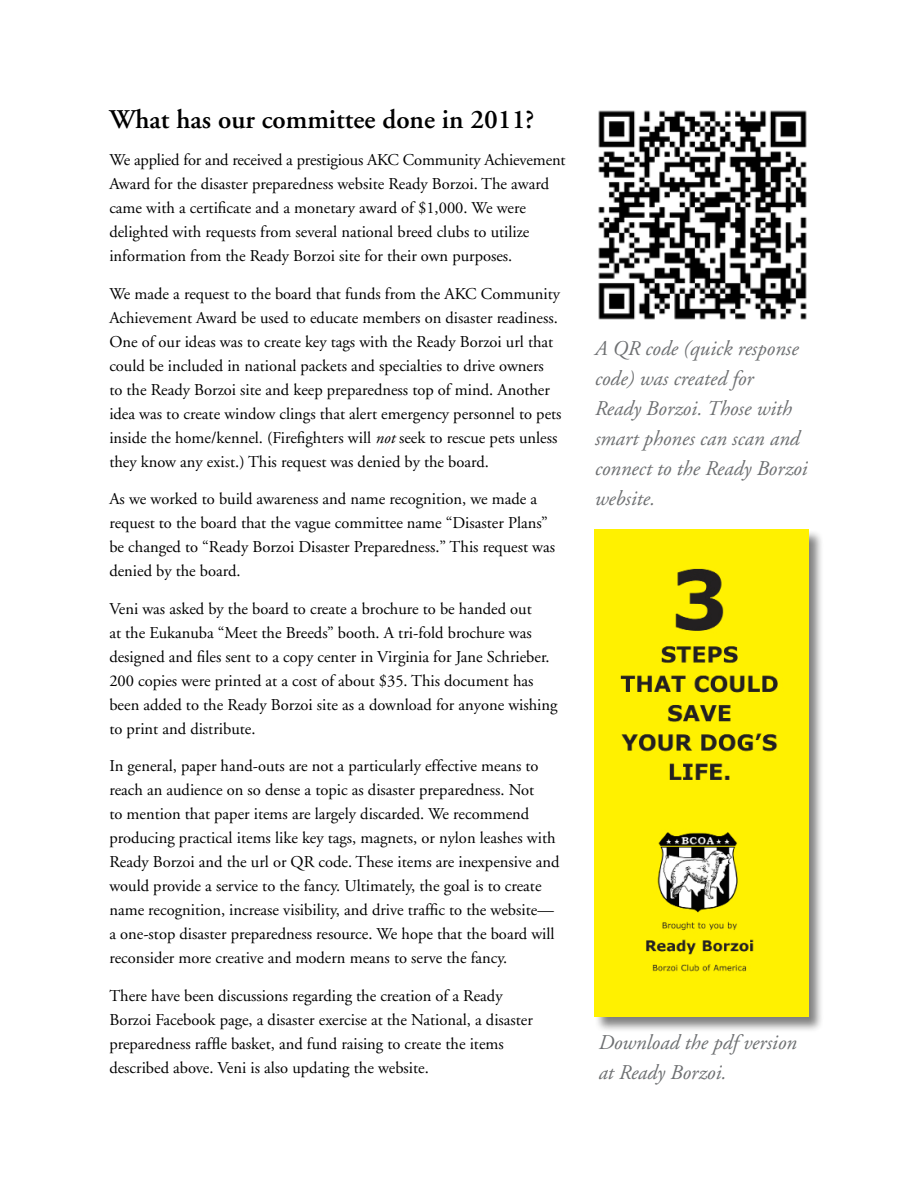
<style>
.page{position:relative;width:918px;height:1188px;background:#fff}
.page>*{position:absolute;margin:0;border:0;box-sizing:border-box;transform-origin:0 0}
.t1{font:600 27px "Adobe Garamond";color:#000}
.t2{font:italic 21px/30px "Adobe Garamond";color:#6d6f71}
.t3{font:16.5px/24px "Adobe Garamond";color:#000}
.s1{font-style:italic}
</style>
<div class="page">
<img style="left:598px;top:110px;width:209px;height:209px">
<div style="left:594px;top:529px;width:230px;height:504px;background:#000;opacity:.5"></div>
<img style="left:594px;top:529px;width:214px;height:488px">
<h1 class="t1" style="left:109px;top:104px;width:427px">What has our committee done in 2011?</h1>
<p class="t3" style="left:109px;top:148px;width:458px">We applied for and received a prestigious AKC Community Achievement Award for the disaster preparedness website Ready Borzoi. The award came with a certificate and a monetary award of $1,000. We were delighted with requests from several national breed clubs to utilize information from the Ready Borzoi site for their own purposes.</p>
<p class="t3" style="left:109px;top:282px;width:454px">We made a request to the board that funds from the AKC Community Achievement Award be used to educate members on disaster readiness.<br>One of our ideas was to create key tags with the Ready Borzoi url that could be included in national packets and specialties to drive owners<br>to the Ready Borzoi site and keep preparedness top of mind. Another idea was to create window clings that alert emergency personnel to pets inside the home/kennel. (Firefighters will <span class="s1">not</span> seek to rescue pets unless they know any exist.) This request was denied by the board.</p>
<p class="t3" style="left:109px;top:488px;width:447px">As we worked to build awareness and name recognition, we made a request to the board that the vague committee name “Disaster Plans” be changed to “Ready Borzoi Disaster Preparedness.” This request was denied by the board.</p>
<p class="t3" style="left:109px;top:597px;width:450px">Veni was asked by the board to create a brochure to be handed out<br>at the Eukanuba “Meet the Breeds” booth. A tri-fold brochure was designed and files sent to a copy center in Virginia for Jane Schrieber.<br>200 copies were printed at a cost of about $35. This document has been added to the Ready Borzoi site as a download for anyone wishing to print and distribute.</p>
<p class="t3" style="left:109px;top:755px;width:452px">In general, paper hand-outs are not a particularly effective means to reach an audience on so dense a topic as disaster preparedness. Not<br>to mention that paper items are largely discarded. We recommend producing practical items like key tags, magnets, or nylon leashes with Ready Borzoi and the url or QR code. These items are inexpensive and would provide a service to the fancy. Ultimately, the goal is to create name recognition, increase visibility, and drive traffic to the website— a one-stop disaster preparedness resource. We hope that the board will reconsider more creative and modern means to serve the fancy.</p>
<p class="t3" style="left:109px;top:984px;width:425px">There have been discussions regarding the creation of a Ready Borzoi Facebook page, a disaster exercise at the National, a disaster preparedness raffle basket, and fund raising to create the items described above. Veni is also updating the website.</p>
<p class="t2" style="left:594px;top:334px;width:214px">A QR code (quick response code) was created for<br>Ready Borzoi. Those with smart phones can scan and connect to the Ready Borzoi website.</p>
<p class="t2" style="left:598px;top:1028px;width:200px">Download the pdf version at Ready Borzoi.</p>
</div>
